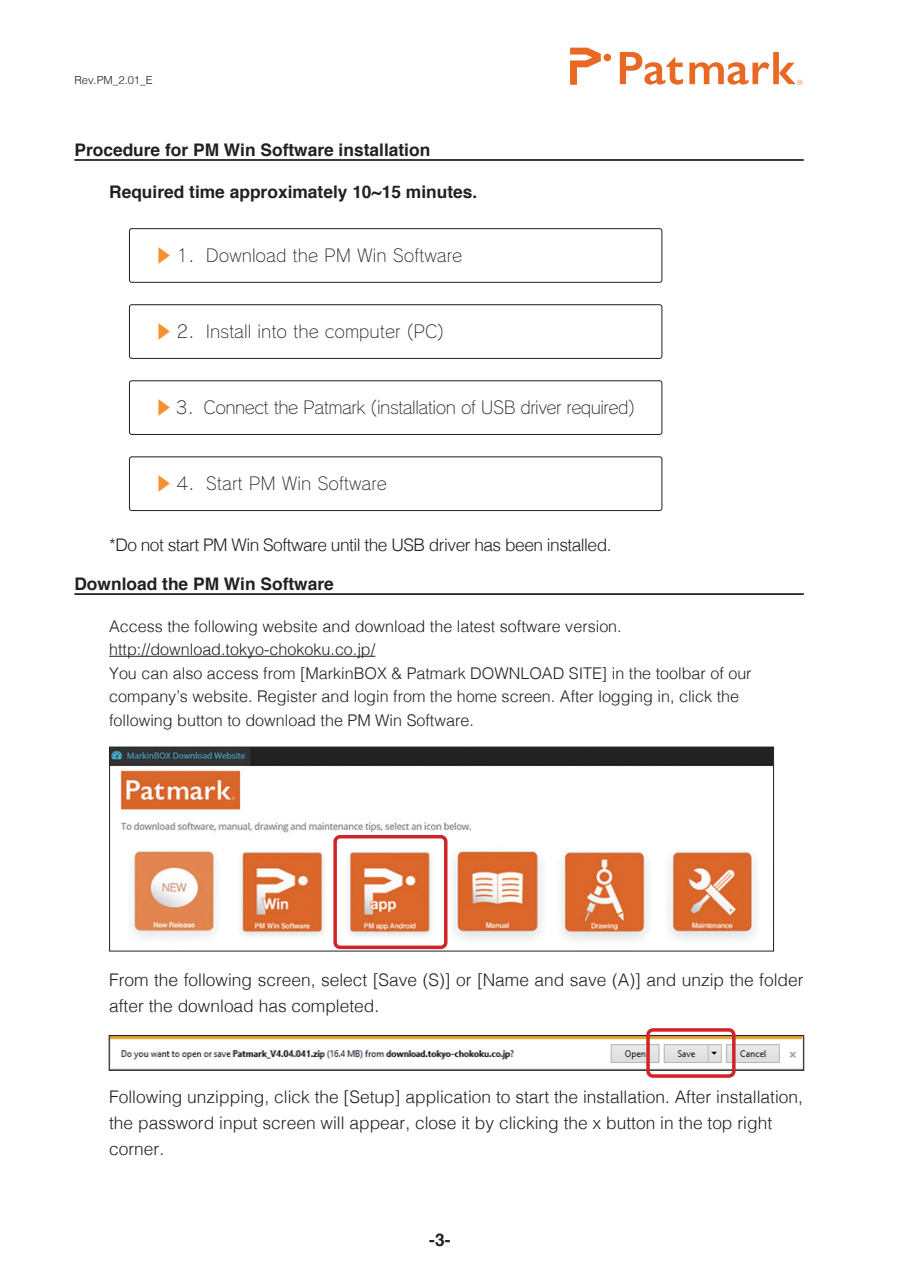
<style>
.page{position:relative;width:903px;height:1275px;background:#fff}
.page>*{position:absolute;margin:0;border:0;box-sizing:border-box;transform-origin:0 0}
.t1{font:300 17.32px/26.1px "Helvetica";color:#231f20}
.t2{font:700 17.32px "Helvetica";color:#231f20}
.t3{font:17.32px "Rodin Pro L";color:#231f20}
.t4{font:300 17.32px "Helvetica";letter-spacing:-.03em;color:#231f20}
.t5{font:17.32px "Rodin Pro L";letter-spacing:-.03em;color:#231f20}
.t6{font:300 16.1px/23.6px "Helvetica";color:#231f20}
.t7{font:300 11.2px "Helvetica";color:#231f20}
.s1{color:#f69030}
</style>
<div class="page">
<svg style="left:570px;top:48px;width:31px;height:37px"></svg>
<div style="left:604px;top:54px;width:7px;height:7px;background:#e76924;border-radius:50%"></div>
<svg style="left:620px;top:52px;width:63px;height:33px"></svg>
<svg style="left:689px;top:52px;width:113px;height:33px"></svg>
<hr style="left:74px;top:159px;width:730px;height:2px;background:#231f20">
<div style="left:129px;top:228px;width:533px;height:55px;border:1px solid #231f20;border-radius:2px"></div>
<div style="left:129px;top:304px;width:533px;height:55px;border:1px solid #231f20;border-radius:2px"></div>
<div style="left:129px;top:380px;width:533px;height:55px;border:1px solid #231f20;border-radius:2px"></div>
<div style="left:129px;top:456px;width:533px;height:55px;border:1px solid #231f20;border-radius:2px"></div>
<hr style="left:109px;top:656px;width:266px;height:1px;background:#231f20">
<hr style="left:74px;top:593px;width:730px;height:2px;background:#231f20">
<img style="left:111px;top:749px;width:661px;height:200px">
<div style="left:109px;top:747px;width:665px;height:204px;border:1px solid #231f20"></div>
<div style="left:333px;top:835px;width:114px;height:114px;border:4px solid #d1232a;border-radius:5px"></div>
<img style="left:111px;top:1037px;width:691px;height:32px">
<div style="left:109px;top:1035px;width:695px;height:36px;border:1px solid #231f20"></div>
<div style="left:646px;top:1028px;width:89px;height:50px;border:4px solid #d1232a;border-radius:5px"></div>
<p class="t7" style="left:74px;top:70px;width:80px">Rev.PM_2.01_E</p>
<p class="t2" style="left:74px;top:136px;width:357px">Procedure for PM Win Software installation</p>
<p class="t2" style="left:109px;top:178px;width:370px">Required time approximately 10~15 minutes.</p>
<p class="t3" style="left:155px;top:244px;width:309px"><span class="s1">▶</span> 1．Download the PM Win Software</p>
<p class="t3" style="left:155px;top:321px;width:291px"><span class="s1">▶</span> 2．Install into the computer (PC)</p>
<p class="t5" style="left:155px;top:397px;width:482px"><span class="s1">▶</span> 3．Connect the Patmark (installation of USB driver required)</p>
<p class="t3" style="left:155px;top:473px;width:234px"><span class="s1">▶</span> 4．Start PM Win Software</p>
<p class="t4" style="left:109px;top:530px;width:504px">*Do not start PM Win Software until the USB driver has been installed.</p>
<p class="t2" style="left:74px;top:570px;width:261px">Download the PM Win Software</p>
<p class="t6" style="left:109px;top:613px;width:644px">Access the following website and download the latest software version. http://download.tokyo-chokoku.co.jp/<br>You can also access from [MarkinBOX &amp; Patmark DOWNLOAD SITE] in the toolbar of our company’s website. Register and login from the home screen. After logging in, click the following button to download the PM Win Software.</p>
<p class="t1" style="left:109px;top:966px;width:696px">From the following screen, select [Save (S)] or [Name and save (A)] and unzip the folder after the download has completed.</p>
<p class="t1" style="left:109px;top:1082px;width:695px">Following unzipping, click the [Setup] application to start the installation. After installation, the password input screen will appear, close it by clicking the x button in the top right corner.</p>
<p class="t2" style="left:429px;top:1226px;width:23px">-3-</p>
</div>
